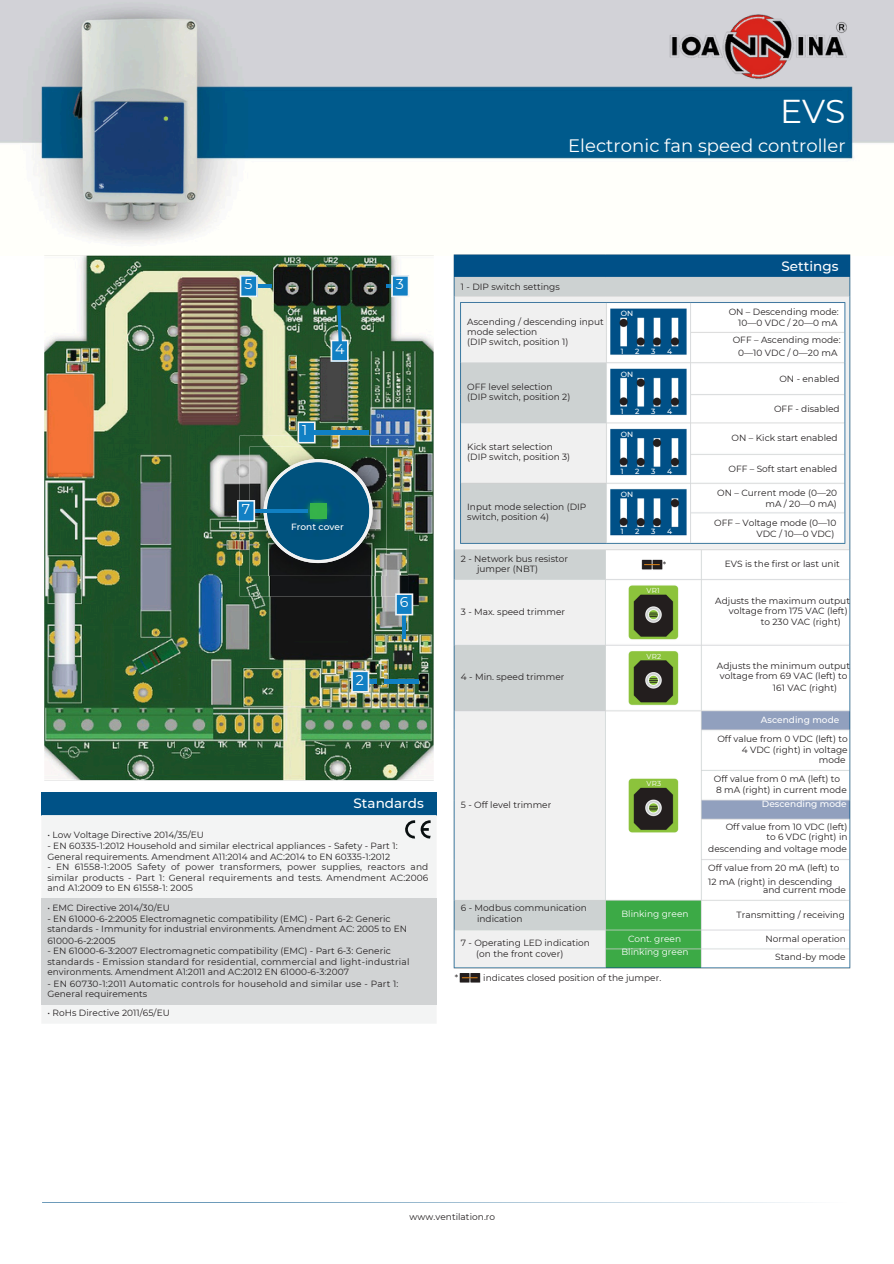
<style>
.page{position:relative;width:894px;height:1264px;background:#fff}
.page>*{position:absolute;margin:0;border:0;box-sizing:border-box;transform-origin:0 0}
.t1{font:33px "Montserrat";color:#fff}
.t2{font:18px "Montserrat";color:#fff}
.t3{font:14.25px "Montserrat";color:#fff}
.t4{font:500 13.5px "Montserrat";color:#fff}
.t5{font:9px/10.2px "Montserrat";color:#231f20}
.t6{font:9px/11.2px "Montserrat";letter-spacing:.02em;color:#231f20}
.t7{font:9px "Montserrat";letter-spacing:.025em;color:#231f20}
.t8{font:9px "Montserrat";color:#fff}
.t9{font:500 9px "Montserrat";color:#fff}
.t10{font:500 7.5px "Montserrat";color:#fff}
.t11{font:7.2px "Montserrat";letter-spacing:.01em;color:#fff}
.s1{font-weight:500;color:#fff}
</style>
<div class="page">
<img style="left:0;top:0;width:892px;height:243px">
<img style="left:44px;top:255px;width:389px;height:525px">
<img style="left:239px;top:435px;width:169px;height:161px">
<img style="left:249px;top:446px;width:137px;height:130px">
<img style="left:263px;top:459px;width:109px;height:104px">
<img style="left:310px;top:504px;width:16px;height:14px">
<hr style="left:253px;top:284px;width:19px;height:4px;background:#1080c3">
<svg style="left:240px;top:275px;width:18px;height:22px"></svg>
<hr style="left:240px;top:509px;width:68px;height:3px;background:#1080c3">
<svg style="left:237px;top:500px;width:18px;height:22px"></svg>
<svg style="left:297px;top:421px;width:18px;height:22px"></svg>
<hr style="left:301px;top:431px;width:67px;height:3px;background:#1080c3">
<svg style="left:330px;top:305px;width:18px;height:57px"></svg>
<hr style="left:354px;top:680px;width:64px;height:3px;background:#1080c3">
<svg style="left:351px;top:670px;width:18px;height:22px"></svg>
<hr style="left:386px;top:284px;width:12px;height:4px;background:#1080c3">
<svg style="left:391px;top:275px;width:18px;height:22px"></svg>
<hr style="left:402px;top:598px;width:3px;height:40px;background:#1080c3">
<svg style="left:395px;top:593px;width:18px;height:22px"></svg>
<img style="left:378px;top:664px;width:5px;height:20px">
<div style="left:41px;top:792px;width:395px;height:23px;background:#005287"></div>
<div style="left:41px;top:815px;width:395px;height:208px;background:#f3f4f4"></div>
<div style="left:41px;top:898px;width:395px;height:106px;background:#d1d3d4"></div>
<svg style="left:405px;top:819px;width:25px;height:19px"></svg>
<img style="left:453px;top:254px;width:398px;height:729px">
<img style="left:668px;top:12px;width:182px;height:70px">
<p class="t1" style="left:779px;top:91px;width:67px">EVS</p>
<p class="t2" style="left:568px;top:134px;width:279px">Electronic fan speed controller</p>
<p class="t3" style="left:244px;top:275px;width:10px">5</p>
<p class="t3" style="left:242px;top:500px;width:10px">7</p>
<h4 class="t3" style="left:302px;top:421px;width:7px">1</h4>
<p class="t3" style="left:335px;top:340px;width:11px">4</p>
<p class="t3" style="left:396px;top:275px;width:10px">3</p>
<h6 class="t9" style="left:291px;top:521px;width:54px">Front cover</h6>
<p class="t3" style="left:356px;top:670px;width:10px">2</p>
<p class="t3" style="left:400px;top:593px;width:10px">6</p>
<h2 class="t4" style="left:353px;top:794px;width:72px">Standards</h2>
<p class="t5" style="left:47px;top:829px;width:158px">• Low Voltage Directive 2014/35/EU</p>
<h5 class="t5" style="left:47px;top:841px;width:351px">- EN 60335-1:2012 Household and similar electrical appliances - Safety - Part 1:</h5>
<h5 class="t5" style="left:47px;top:852px;width:344px">General requirements. Amendment A11:2014 and AC:2014 to EN 60335-1:2012</h5>
<h5 class="t5" style="left:47px;top:861px;width:382px;text-align:justify">- EN 61558-1:2005 Safety of power transformers, power supplies, reactors and similar products - Part 1: General requirements and tests. Amendment AC:2006 and A1:2009 to EN 61558-1: 2005</h5>
<h6 class="t5" style="left:47px;top:903px;width:124px">• EMC Directive 2014/30/EU</h6>
<p class="t5" style="left:47px;top:913px;width:361px">- EN 61000-6-2:2005 Electromagnetic compatibility (EMC) - Part 6-2: Generic standards - Immunity for industrial environments. Amendment AC: 2005 to EN</p>
<h5 class="t5" style="left:47px;top:935px;width:70px">61000-6-2:2005</h5>
<h5 class="t6" style="left:47px;top:945px;width:363px">- EN 61000-6-3:2007 Electromagnetic compatibility (EMC) - Part 6-3: Generic standards - Emission standard for residential, commercial and light-industrial</h5>
<h5 class="t5" style="left:47px;top:966px;width:303px">environments. Amendment A1:2011 and AC:2012 EN 61000-6-3:2007</h5>
<h6 class="t7" style="left:47px;top:978px;width:352px">- EN 60730-1:2011 Automatic controls for household and similar use - Part 1:</h6>
<p class="t5" style="left:47px;top:988px;width:101px">General requirements</p>
<h5 class="t5" style="left:47px;top:1008px;width:124px">• RoHs Directive 2011/65/EU</h5>
<h5 class="t5" style="left:460px;top:281px;width:100px">1 - DIP switch settings</h5>
<h5 class="t5" style="left:467px;top:316px;width:138px">Ascending / descending input mode selection<br>(DIP switch, position 1)</h5>
<h5 class="t5" style="left:467px;top:382px;width:104px">OFF level selection (DIP switch, position 2)</h5>
<h5 class="t5" style="left:467px;top:442px;width:104px">Kick start selection (DIP switch, position 3)</h5>
<h5 class="t5" style="left:467px;top:502px;width:121px">Input mode selection (DIP switch, position 4)</h5>
<h5 class="t5" style="left:460px;top:553px;width:109px">2 - Network bus resistor</h5>
<h3 class="t5" style="left:477px;top:564px;width:62px">jumper (NBT)</h3>
<p class="t5" style="left:460px;top:606px;width:106px">3 - Max. speed trimmer</p>
<h6 class="t5" style="left:460px;top:672px;width:105px">4 - Min. speed trimmer</h6>
<h5 class="t10" style="left:620px;top:309px;width:14px">ON</h5>
<h5 class="t10" style="left:620px;top:346px;width:4px">1</h5>
<h5 class="t10" style="left:635px;top:346px;width:6px">2</h5>
<h5 class="t10" style="left:651px;top:346px;width:6px">3</h5>
<h5 class="t10" style="left:667px;top:346px;width:7px">4</h5>
<h5 class="t10" style="left:620px;top:369px;width:14px">ON</h5>
<h5 class="t10" style="left:620px;top:406px;width:4px">1</h5>
<h5 class="t10" style="left:635px;top:406px;width:6px">2</h5>
<h5 class="t10" style="left:651px;top:406px;width:6px">3</h5>
<h5 class="t10" style="left:667px;top:406px;width:7px">4</h5>
<h5 class="t10" style="left:620px;top:429px;width:14px">ON</h5>
<h5 class="t10" style="left:620px;top:466px;width:4px">1</h5>
<h5 class="t10" style="left:635px;top:466px;width:6px">2</h5>
<h5 class="t10" style="left:651px;top:466px;width:6px">3</h5>
<h5 class="t10" style="left:667px;top:466px;width:7px">4</h5>
<h5 class="t10" style="left:620px;top:489px;width:14px">ON</h5>
<h5 class="t10" style="left:620px;top:526px;width:4px">1</h5>
<h5 class="t10" style="left:635px;top:526px;width:6px">2</h5>
<h5 class="t10" style="left:651px;top:526px;width:6px">3</h5>
<h5 class="t10" style="left:667px;top:526px;width:7px">4</h5>
<p class="t5" style="left:662px;top:560px;width:5px">*</p>
<h5 class="t11" style="left:646px;top:586px;width:14px">VR1</h5>
<h5 class="t11" style="left:646px;top:651px;width:16px">VR2</h5>
<h5 class="t5" style="left:460px;top:799px;width:92px">5 - Off level trimmer</h5>
<p class="t11" style="left:646px;top:778px;width:16px">VR3</p>
<h5 class="t5" style="left:460px;top:903px;width:127px">6 - Modbus communication</h5>
<h5 class="t5" style="left:477px;top:913px;width:47px">indication</h5>
<p class="t8" style="left:621px;top:908px;width:69px">Blinking green</p>
<h5 class="t5" style="left:460px;top:937px;width:130px">7 - Operating LED indication</h5>
<h5 class="t8" style="left:627px;top:933px;width:55px">Cont. green</h5>
<h5 class="t5" style="left:476px;top:948px;width:88px">(on the front cover)</h5>
<h5 class="t8" style="left:621px;top:946px;width:69px">Blinking green</h5>
<p class="t5" style="left:454px;top:973px;width:5px">*</p>
<h5 class="t5" style="left:483px;top:973px;width:179px">indicates closed position of the jumper.</h5>
<h5 class="t4" style="left:781px;top:258px;width:59px">Settings</h5>
<h5 class="t5" style="left:728px;top:306px;width:112px">ON – Descending mode:</h5>
<h5 class="t5" style="left:732px;top:314px;width:109px;line-height:16.8px;text-align:center">10—0 VDC / 20—0 mA<br>OFF – Ascending mode:</h5>
<h5 class="t5" style="left:738px;top:348px;width:101px">0—10 VDC / 0—20 mA</h5>
<h5 class="t5" style="left:779px;top:374px;width:62px">ON - enabled</h5>
<h5 class="t5" style="left:773px;top:403px;width:67px">OFF - disabled</h5>
<h5 class="t5" style="left:731px;top:433px;width:108px">ON – Kick start enabled</h5>
<h5 class="t5" style="left:728px;top:464px;width:110px">OFF – Soft start enabled</h5>
<p class="t5" style="left:717px;top:487px;width:121px">ON – Current mode (0—20</p>
<h5 class="t5" style="left:765px;top:498px;width:73px">mA / 20—0 mA)</h5>
<h5 class="t5" style="left:714px;top:517px;width:124px">OFF – Voltage mode (0—10</h5>
<h4 class="t5" style="left:756px;top:528px;width:79px">VDC / 10—0 VDC)</h4>
<h5 class="t5" style="left:724px;top:559px;width:116px">EVS is the first or last unit</h5>
<h5 class="t5" style="left:715px;top:595px;width:136px;text-align:right">Adjusts the maximum output voltage from 175 VAC (left)</h5>
<h5 class="t5" style="left:760px;top:617px;width:81px">to 230 VAC (right)</h5>
<h5 class="t5" style="left:716px;top:661px;width:135px;text-align:center">Adjusts the minimum output voltage from 69 VAC (left) to</h5>
<h5 class="t5" style="left:772px;top:682px;width:66px">161 VAC (right)</h5>
<h5 class="t9" style="left:760px;top:714px;width:80px">Ascending mode</h5>
<h5 class="t5" style="left:717px;top:732px;width:132px;line-height:11.2px;text-align:right">Off value from 0 VDC (left) to<br>4 VDC (right) in voltage</h5>
<h5 class="t5" style="left:818px;top:754px;width:28px">mode</h5>
<p class="t5" style="left:713px;top:774px;width:127px">Off value from 0 mA (left) to</p>
<h5 class="t5" style="left:715px;top:783px;width:132px;line-height:13.5px;text-align:right">8 mA (right) in current mode<br><span class="s1">Descending mode</span></h5>
<p class="t5" style="left:725px;top:822px;width:123px;text-align:right">Off value from 10 VDC (left) to 6 VDC (right) in</p>
<p class="t5" style="left:708px;top:839px;width:140px;line-height:19.2px">descending and voltage mode<br>Off value from 20 mA (left) to</p>
<p class="t5" style="left:708px;top:876px;width:125px">12 mA (right) in descending</p>
<p class="t5" style="left:763px;top:884px;width:84px">and current mode</p>
<p class="t5" style="left:736px;top:909px;width:110px">Transmitting / receiving</p>
<p class="t5" style="left:765px;top:929px;width:82px;line-height:18px;text-align:right">Normal operation<br>Stand-by mode</p>
<p class="t5" style="left:409px;top:1211px;width:87px">www.ventilation.ro</p>
</div>
